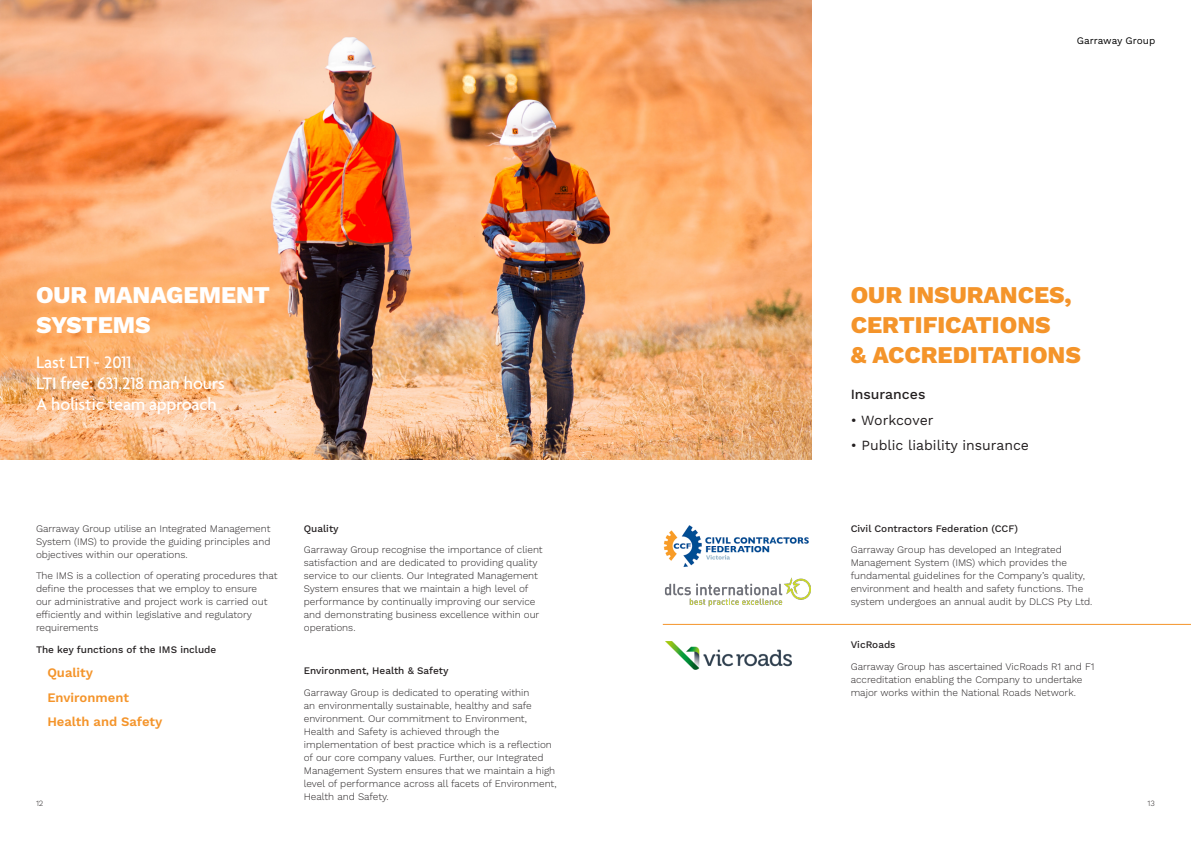
<style>
.page{position:relative;width:1191px;height:842px;background:#fff}
.page>*{position:absolute;margin:0;border:0;box-sizing:border-box;transform-origin:0 0}
.t1{font:800 24px/30px "Work Sans";color:#f4942a}
.t2{font:800 24px/30px "Work Sans";color:#fff}
.t3{font:500 18px "Agenda";color:#fff}
.t4{font:14px "Work Sans";color:#231f20}
.t5{font:500 14px "Work Sans";color:#231f20}
.t6{font:600 13px "Work Sans";color:#f4942a}
.t7{font:300 10px/13px "Work Sans";color:#231f20}
.t8{font:500 10px "Work Sans";color:#231f20}
.t9{font:10px "Work Sans";color:#000}
.t10{font:300 8px "Work Sans";color:#231f20}
</style>
<div class="page">
<img style="left:0;top:0;width:811px;height:459px">
<img style="left:665px;top:577px;width:146px;height:30px">
<img style="left:666px;top:642px;width:126px;height:28px">
<img style="left:663px;top:525px;width:146px;height:42px">
<hr style="left:663px;top:624px;width:528px;height:1px;background:#f4942a">
<p class="t9" style="left:1076px;top:34px;width:80px">Garraway Group</p>
<p class="t2" style="left:36px;top:281px;width:235px">OUR MANAGEMENT<br>SYSTEMS</p>
<p class="t1" style="left:850px;top:281px;width:222px">OUR INSURANCES,<br>CERTIFICATIONS</p>
<p class="t3" style="left:36px;top:352px;width:97px">Last LTI - 2011</p>
<p class="t1" style="left:850px;top:341px;width:232px">&amp; ACCREDITATIONS</p>
<p class="t3" style="left:36px;top:373px;width:190px">LTI free: 631,218 man hours</p>
<p class="t3" style="left:36px;top:394px;width:182px">A holistic team approach</p>
<p class="t5" style="left:850px;top:386px;width:76px">Insurances</p>
<p class="t4" style="left:850px;top:412px;width:84px">• Workcover</p>
<p class="t4" style="left:850px;top:437px;width:180px">• Public liability insurance</p>
<p class="t8" style="left:850px;top:522px;width:169px">Civil Contractors Federation (CCF)</p>
<p class="t7" style="left:850px;top:544px;width:243px">Garraway Group has developed an Integrated Management System (IMS) which provides the fundamental guidelines for the Company’s quality, environment and health and safety functions. The system undergoes an annual audit by DLCS Pty Ltd.</p>
<p class="t8" style="left:850px;top:639px;width:46px">VicRoads</p>
<p class="t7" style="left:850px;top:660px;width:245px">Garraway Group has ascertained VicRoads R1 and F1 accreditation enabling the Company to undertake major works within the National Roads Network.</p>
<p class="t7" style="left:36px;top:522px;width:236px;text-align:justify">Garraway Group utilise an Integrated Management System (IMS) to provide the guiding principles and objectives within our operations.</p>
<p class="t7" style="left:36px;top:570px;width:243px">The IMS is a collection of operating procedures that define the processes that we employ to ensure<br>our administrative and project work is carried out efficiently and within legislative and regulatory requirements</p>
<p class="t8" style="left:36px;top:643px;width:182px">The key functions of the IMS include</p>
<p class="t6" style="left:47px;top:665px;width:47px">Quality</p>
<p class="t6" style="left:47px;top:690px;width:83px">Environment</p>
<p class="t6" style="left:47px;top:714px;width:116px">Health and Safety</p>
<p class="t8" style="left:304px;top:522px;width:36px">Quality</p>
<p class="t7" style="left:304px;top:544px;width:240px">Garraway Group recognise the importance of client satisfaction and are dedicated to providing quality service to our clients. Our Integrated Management System ensures that we maintain a high level of performance by continually improving our service and demonstrating business excellence within our operations.</p>
<p class="t8" style="left:304px;top:665px;width:146px">Environment, Health &amp; Safety</p>
<p class="t7" style="left:304px;top:686px;width:254px">Garraway Group is dedicated to operating within<br>an environmentally sustainable, healthy and safe environment. Our commitment to Environment, Health and Safety is achieved through the implementation of best practice which is a reflection of our core company values. Further, our Integrated Management System ensures that we maintain a high level of performance across all facets of Environment, Health and Safety.</p>
<p class="t10" style="left:36px;top:799px;width:9px">12</p>
<p class="t10" style="left:1147px;top:799px;width:9px">13</p>
</div>
